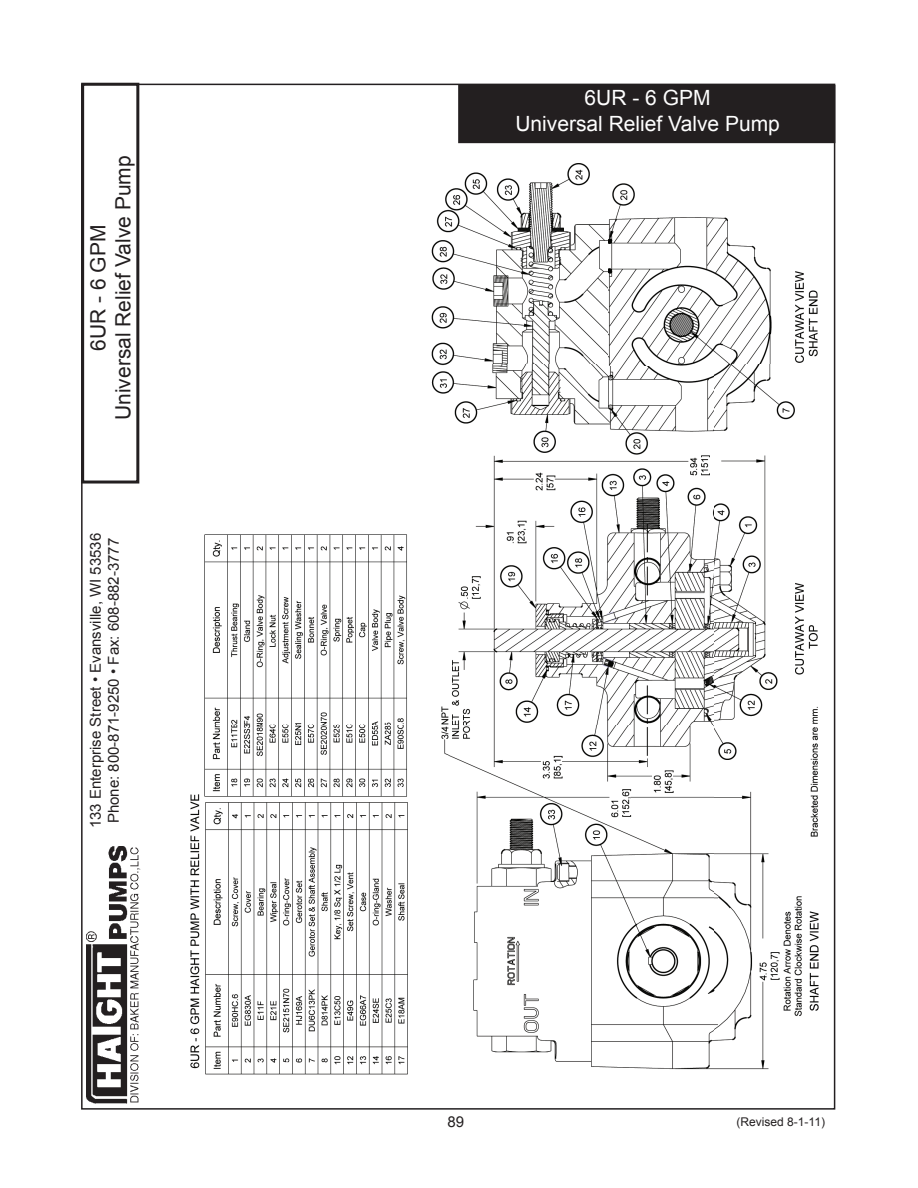
<style>
.page{position:relative;width:918px;height:1188px;background:#fff}
.page>*{position:absolute;margin:0;border:0;box-sizing:border-box;transform-origin:0 0}
.t1{font:21px/25.2px "Arial";color:#fff;text-align:center}
.t2{font:21px/25.2px "Arial";color:#231f20;text-align:center}
.t3{font:15px/18px "Arial";color:#231f20;text-align:center}
.t4{font:12px "Arial";color:#231f20}
</style>
<div class="page">
<div style="left:460px;top:86px;width:374px;height:56px;background:#231f20"></div>
<div style="left:458px;top:85px;width:377px;height:58px;border:3px solid #231f20"></div>
<div style="left:81px;top:83px;width:58px;height:401px;border:3px solid #231f20"></div>
<img style="left:86px;top:846px;width:55px;height:257px">
<img style="left:190px;top:163px;width:629px;height:912px">
<h1 class="t2" style="left:86px;top:420px;width:266px;rotate:-90deg">6UR - 6 GPM<br>Universal Relief Valve Pump</h1>
<p class="t3" style="left:87px;top:828px;width:297px;rotate:-90deg">133 Enterprise Street • Evansville, WI 53536<br>Phone: 800-871-9250 • Fax: 608-882-3777</p>
<h1 class="t1" style="left:515px;top:86px;width:266px">6UR - 6 GPM<br>Universal Relief Valve Pump</h1>
<p class="t3" style="left:448px;top:1113px;width:18px">89</p>
<p class="t4" style="left:737px;top:1114px;width:90px">(Revised 8-1-11)</p>
</div>
